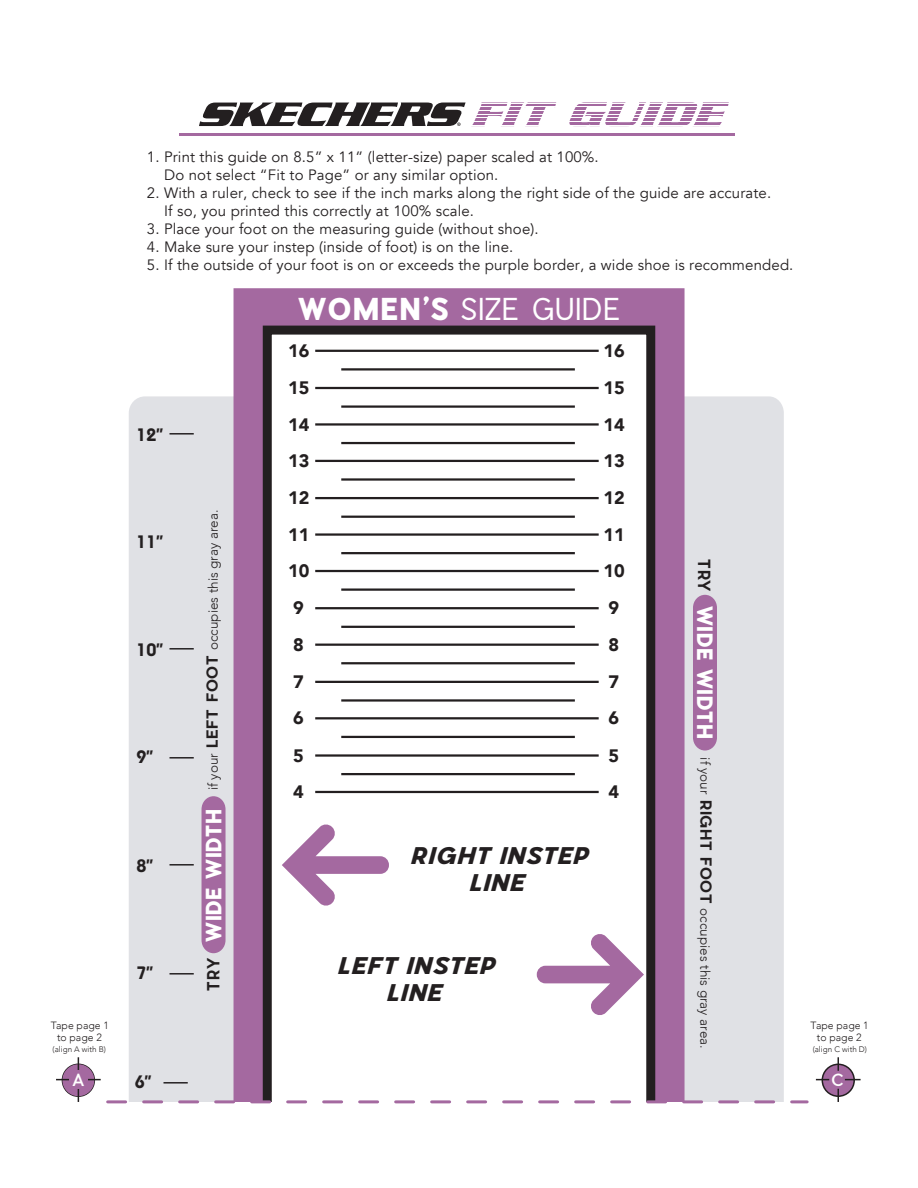
<style>
.page{position:relative;width:918px;height:1188px;background:#fff}
.page>*{position:absolute;margin:0;border:0;box-sizing:border-box;transform-origin:0 0}
.t1{font:300 29.55px "Pier Sans";letter-spacing:.05em;color:#fff;scale:.91 1}
.t2{font:italic 900 22.5px/27px "Pier Sans";letter-spacing:.05em;color:#231f20;text-align:center}
.t3{font:900 20.7px "Pier Sans";letter-spacing:.05em;color:#fff;scale:.91 1}
.t4{font:900 18px "Avenir";color:#231f20}
.t5{font:600 18px "Bauhaus";color:#231f20}
.t6{font:500 16.5px "Pier Sans";color:#fff}
.t7{font:700 16.35px "Pier Sans";letter-spacing:.055em;color:#231f20;scale:.91 1}
.t8{font:15px/18px "Avenir";letter-spacing:.01em;color:#231f20}
.t9{font:300 13.5px "Avenir";color:#231f20}
.t10{font:300 10.5px/12px "Avenir";color:#231f20;text-align:center}
.t11{font:300 8.1px "Avenir";color:#231f20}
.s1{font-family:"Pier Sans";font-weight:700;font-size:15px}
.s2{font-weight:900}
</style>
<div class="page">
<div style="left:718px;top:396px;width:66px;height:704px;background:#e0e1e5"></div>
<div style="left:129px;top:396px;width:71px;height:704px;background:#e0e1e5"></div>
<svg style="left:200px;top:288px;width:518px;height:812px;background:#c1a2c1"></svg>
<svg style="left:258px;top:321px;width:402px;height:779px"></svg>
<hr style="left:315px;top:350px;width:284px;height:2px;background:#231f20">
<hr style="left:341px;top:368px;width:234px;height:3px;background:#231f20">
<hr style="left:315px;top:387px;width:284px;height:2px;background:#231f20">
<hr style="left:341px;top:405px;width:234px;height:3px;background:#231f20">
<hr style="left:315px;top:423px;width:284px;height:3px;background:#231f20">
<hr style="left:341px;top:442px;width:234px;height:2px;background:#231f20">
<hr style="left:315px;top:460px;width:284px;height:2px;background:#231f20">
<hr style="left:341px;top:478px;width:234px;height:3px;background:#231f20">
<hr style="left:315px;top:497px;width:284px;height:2px;background:#231f20">
<hr style="left:341px;top:516px;width:234px;height:2px;background:#231f20">
<hr style="left:315px;top:533px;width:284px;height:3px;background:#231f20">
<hr style="left:341px;top:552px;width:234px;height:2px;background:#231f20">
<hr style="left:315px;top:570px;width:284px;height:2px;background:#231f20">
<hr style="left:341px;top:588px;width:234px;height:3px;background:#231f20">
<hr style="left:315px;top:607px;width:284px;height:2px;background:#231f20">
<hr style="left:341px;top:626px;width:234px;height:2px;background:#231f20">
<hr style="left:315px;top:644px;width:284px;height:2px;background:#231f20">
<hr style="left:341px;top:662px;width:234px;height:2px;background:#231f20">
<hr style="left:315px;top:681px;width:284px;height:2px;background:#231f20">
<hr style="left:341px;top:699px;width:234px;height:3px;background:#231f20">
<hr style="left:315px;top:717px;width:284px;height:2px;background:#231f20">
<hr style="left:341px;top:736px;width:234px;height:2px;background:#231f20">
<hr style="left:315px;top:754px;width:284px;height:3px;background:#231f20">
<hr style="left:341px;top:773px;width:234px;height:2px;background:#231f20">
<hr style="left:315px;top:791px;width:284px;height:2px;background:#231f20">
<svg style="left:282px;top:824px;width:107px;height:82px"></svg>
<svg style="left:537px;top:933px;width:107px;height:83px"></svg>
<div style="left:693px;top:595px;width:24px;height:156px;background:#a469a0"></div>
<svg style="left:202px;top:796px;width:24px;height:157px;background:#a76fa3"></svg>
<hr style="left:179px;top:133px;width:555px;height:3px;background:#a469a0">
<svg style="left:569px;top:102px;width:160px;height:23px"></svg>
<hr style="left:470px;top:103px;width:263px;height:1px;background:#fff">
<hr style="left:470px;top:107px;width:263px;height:1px;background:#fff">
<hr style="left:470px;top:110px;width:263px;height:1px;background:#fff">
<hr style="left:470px;top:114px;width:263px;height:1px;background:#fff">
<hr style="left:470px;top:118px;width:263px;height:1px;background:#fff">
<hr style="left:470px;top:121px;width:263px;height:1px;background:#fff">
<svg style="left:199px;top:102px;width:357px;height:24px"></svg>
<hr style="left:170px;top:433px;width:24px;height:2px;background:#231f20">
<hr style="left:170px;top:648px;width:24px;height:2px;background:#231f20">
<hr style="left:170px;top:757px;width:24px;height:2px;background:#231f20">
<hr style="left:170px;top:864px;width:24px;height:2px;background:#231f20">
<hr style="left:170px;top:973px;width:24px;height:2px;background:#231f20">
<hr style="left:164px;top:1082px;width:24px;height:2px;background:#231f20">
<div style="left:62px;top:1064px;width:33px;height:33px;border:2px solid #231f20;border-radius:50%"></div>
<svg style="left:62px;top:1064px;width:32px;height:32px"></svg>
<hr style="left:78px;top:1057px;width:1px;height:45px;background:#231f20">
<hr style="left:56px;top:1079px;width:45px;height:1px;background:#231f20">
<div style="left:69px;top:1071px;width:18px;height:18px;background:#a469a0"></div>
<svg style="left:822px;top:1064px;width:32px;height:32px"></svg>
<div style="left:822px;top:1064px;width:33px;height:33px;border:2px solid #231f20;border-radius:50%"></div>
<hr style="left:838px;top:1057px;width:1px;height:45px;background:#231f20">
<hr style="left:816px;top:1079px;width:45px;height:1px;background:#231f20">
<svg style="left:829px;top:1071px;width:18px;height:18px"></svg>
<svg style="left:108px;top:1100px;width:699px;height:3px"></svg>
<p class="t10" style="left:51px;top:1019px;width:60px">Tape page 1 to page 2</p>
<p class="t11" style="left:53px;top:1045px;width:55px">(align A with B)</p>
<p class="t6" style="left:73px;top:1069px;width:13px">A</p>
<p class="t8" style="left:164px;top:148px;width:436px;text-indent:-17px">1. Print this guide on 8.5” x 11” (letter-size) paper scaled at 100%.<br>Do not select “Fit to Page” or any similar option.</p>
<p class="t8" style="left:164px;top:184px;width:609px;text-indent:-17px">2. With a ruler, check to see if the inch marks along the right side of the guide are accurate.<br>If so, you printed this correctly at 100% scale.</p>
<p class="t8" style="left:147px;top:220px;width:393px">3. Place your foot on the measuring guide (without shoe).</p>
<p class="t8" style="left:147px;top:238px;width:368px">4. Make sure your instep (inside of foot) is on the line.</p>
<p class="t8" style="left:147px;top:256px;width:648px">5. If the outside of your foot is on or exceeds the purple border, a wide shoe is recommended.</p>
<p class="t5" style="left:136px;top:424px;width:29px">12”</p>
<p class="t5" style="left:136px;top:531px;width:29px">11”</p>
<p class="t5" style="left:136px;top:639px;width:29px">10”</p>
<p class="t5" style="left:136px;top:746px;width:19px">9”</p>
<p class="t5" style="left:136px;top:855px;width:19px">8”</p>
<p class="t5" style="left:136px;top:962px;width:19px">7”</p>
<p class="t5" style="left:135px;top:1071px;width:19px">6”</p>
<p class="t9" style="left:205px;top:790px;width:282px;rotate:-90deg">if your <span class="s1">LEFT FOOT</span> occupies this gray area.</p>
<h3 class="t3" style="left:199px;top:942px;width:148px;rotate:-90deg">WIDE WIDTH</h3>
<p class="t7" style="left:202px;top:991px;width:37px;rotate:-90deg">TRY</p>
<h1 class="t1" style="left:298px;top:290px;width:355px"><span class="s2">WOMEN’S</span> SIZE GUIDE</h1>
<p class="t4" style="left:288px;top:335px;width:23px">16</p>
<p class="t4" style="left:604px;top:335px;width:23px">16</p>
<p class="t4" style="left:288px;top:372px;width:23px">15</p>
<p class="t4" style="left:604px;top:372px;width:23px">15</p>
<p class="t4" style="left:288px;top:409px;width:23px">14</p>
<p class="t4" style="left:604px;top:409px;width:23px">14</p>
<p class="t4" style="left:288px;top:445px;width:23px">13</p>
<p class="t4" style="left:604px;top:445px;width:23px">13</p>
<p class="t4" style="left:288px;top:483px;width:23px">12</p>
<p class="t4" style="left:604px;top:483px;width:23px">12</p>
<p class="t4" style="left:288px;top:519px;width:23px">11</p>
<p class="t4" style="left:604px;top:519px;width:23px">11</p>
<p class="t4" style="left:288px;top:555px;width:23px">10</p>
<p class="t4" style="left:604px;top:555px;width:23px">10</p>
<p class="t4" style="left:293px;top:593px;width:12px">9</p>
<p class="t4" style="left:609px;top:593px;width:12px">9</p>
<p class="t4" style="left:293px;top:629px;width:12px">8</p>
<p class="t4" style="left:609px;top:629px;width:12px">8</p>
<p class="t4" style="left:293px;top:666px;width:12px">7</p>
<p class="t4" style="left:609px;top:666px;width:12px">7</p>
<p class="t4" style="left:293px;top:703px;width:12px">6</p>
<p class="t4" style="left:609px;top:703px;width:12px">6</p>
<p class="t4" style="left:293px;top:740px;width:12px">5</p>
<p class="t4" style="left:609px;top:740px;width:12px">5</p>
<p class="t4" style="left:293px;top:776px;width:12px">4</p>
<p class="t4" style="left:609px;top:776px;width:12px">4</p>
<h2 class="t2" style="left:410px;top:842px;width:179px">RIGHT INSTEP<br>LINE</h2>
<h2 class="t2" style="left:337px;top:952px;width:159px">LEFT INSTEP<br>LINE</h2>
<p class="t7" style="left:716px;top:559px;width:37px;rotate:90deg">TRY</p>
<h3 class="t3" style="left:720px;top:606px;width:148px;rotate:90deg">WIDE WIDTH</h3>
<p class="t9" style="left:713px;top:757px;width:293px;rotate:90deg">if your <span class="s1">RIGHT FOOT</span> occupies this gray area.</p>
<p class="t10" style="left:811px;top:1019px;width:60px">Tape page 1 to page 2</p>
<p class="t11" style="left:813px;top:1045px;width:56px">(align C with D)</p>
<p class="t6" style="left:831px;top:1069px;width:14px">C</p>
</div>
